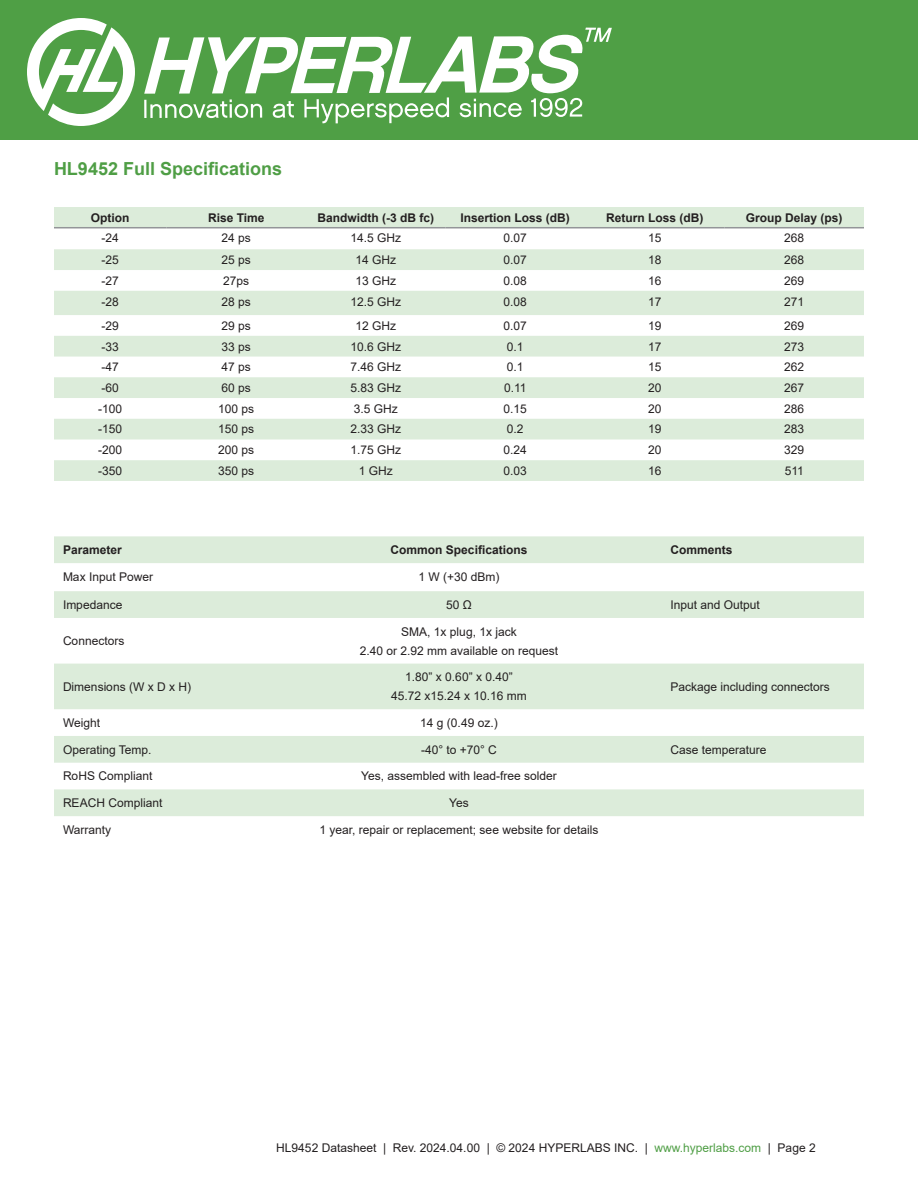
<style>
.page{position:relative;width:918px;height:1188px;background:#fff}
.page>*{position:absolute;margin:0;border:0;box-sizing:border-box;transform-origin:0 0}
.DS_Par_Content{font:700 18px "Arial";color:#4f9e45}
.DS_Par_Specs_Center{font:12px "Arial";color:#231f20}
.DS_Par_Specs{font:12px "Arial";color:#231f20}
.DS_Par_Spec_header{font:700 12px "Arial";color:#231f20}
.DS_Par_Specs_Center-2{font:700 12px "Arial";color:#231f20}
.DS_Par_Specs-2{font:700 12px "Arial";color:#231f20}
.s1{color:#4f9e45}
</style>
<div class="page">
<div style="left:0;top:0;width:918px;height:140px;background:#4f9f45"></div>
<svg style="left:27px;top:18px;width:108px;height:108px"></svg>
<svg style="left:144px;top:28px;width:468px;height:96px"></svg>
<svg style="left:54px;top:536px;width:810px;height:280px;fill:#dcecda"></svg>
<svg style="left:54px;top:207px;width:810px;height:274px;fill:#dcecda"></svg>
<hr style="left:54px;top:227px;width:112px;height:1px;background:#939598">
<hr style="left:166px;top:227px;width:140px;height:1px;background:#939598">
<hr style="left:306px;top:227px;width:140px;height:1px;background:#939598">
<hr style="left:446px;top:227px;width:139px;height:1px;background:#939598">
<hr style="left:585px;top:227px;width:139px;height:1px;background:#939598">
<hr style="left:724px;top:227px;width:140px;height:1px;background:#939598">
<p class="DS_Par_Content" style="left:54px;top:156px;width:230px">HL9452 Full Specifications</p>
<p class="DS_Par_Spec_header" style="left:91px;top:209px;width:40px">Option</p>
<p class="DS_Par_Spec_header" style="left:208px;top:209px;width:58px">Rise Time</p>
<p class="DS_Par_Spec_header" style="left:317px;top:209px;width:118px">Bandwidth (-3 dB fc)</p>
<p class="DS_Par_Spec_header" style="left:461px;top:209px;width:111px">Insertion Loss (dB)</p>
<p class="DS_Par_Spec_header" style="left:606px;top:209px;width:99px">Return Loss (dB)</p>
<p class="DS_Par_Spec_header" style="left:746px;top:209px;width:98px">Group Delay (ps)</p>
<p class="DS_Par_Specs_Center" style="left:102px;top:230px;width:19px">-24</p>
<p class="DS_Par_Specs_Center" style="left:222px;top:230px;width:31px">24 ps</p>
<p class="DS_Par_Specs_Center" style="left:350px;top:230px;width:52px">14.5 GHz</p>
<p class="DS_Par_Specs_Center" style="left:504px;top:230px;width:25px">0.07</p>
<p class="DS_Par_Specs_Center" style="left:648px;top:230px;width:15px">15</p>
<p class="DS_Par_Specs_Center" style="left:784px;top:230px;width:22px">268</p>
<p class="DS_Par_Specs_Center" style="left:102px;top:252px;width:19px">-25</p>
<p class="DS_Par_Specs_Center" style="left:222px;top:252px;width:31px">25 ps</p>
<p class="DS_Par_Specs_Center" style="left:355px;top:252px;width:42px">14 GHz</p>
<p class="DS_Par_Specs_Center" style="left:504px;top:252px;width:25px">0.07</p>
<p class="DS_Par_Specs_Center" style="left:648px;top:252px;width:15px">18</p>
<p class="DS_Par_Specs_Center" style="left:784px;top:252px;width:22px">268</p>
<p class="DS_Par_Specs_Center" style="left:102px;top:272px;width:19px">-27</p>
<p class="DS_Par_Specs_Center" style="left:223px;top:272px;width:28px">27ps</p>
<p class="DS_Par_Specs_Center" style="left:355px;top:272px;width:42px">13 GHz</p>
<p class="DS_Par_Specs_Center" style="left:504px;top:272px;width:25px">0.08</p>
<p class="DS_Par_Specs_Center" style="left:648px;top:272px;width:15px">16</p>
<p class="DS_Par_Specs_Center" style="left:784px;top:272px;width:22px">269</p>
<p class="DS_Par_Specs_Center" style="left:102px;top:293px;width:19px">-28</p>
<p class="DS_Par_Specs_Center" style="left:222px;top:293px;width:31px">28 ps</p>
<p class="DS_Par_Specs_Center" style="left:350px;top:293px;width:52px">12.5 GHz</p>
<p class="DS_Par_Specs_Center" style="left:504px;top:293px;width:25px">0.08</p>
<p class="DS_Par_Specs_Center" style="left:648px;top:293px;width:15px">17</p>
<p class="DS_Par_Specs_Center" style="left:784px;top:293px;width:22px">271</p>
<p class="DS_Par_Specs_Center" style="left:102px;top:317px;width:19px">-29</p>
<p class="DS_Par_Specs_Center" style="left:222px;top:317px;width:31px">29 ps</p>
<p class="DS_Par_Specs_Center" style="left:355px;top:317px;width:42px">12 GHz</p>
<p class="DS_Par_Specs_Center" style="left:504px;top:317px;width:25px">0.07</p>
<p class="DS_Par_Specs_Center" style="left:648px;top:317px;width:15px">19</p>
<p class="DS_Par_Specs_Center" style="left:784px;top:317px;width:22px">269</p>
<p class="DS_Par_Specs_Center" style="left:102px;top:338px;width:19px">-33</p>
<p class="DS_Par_Specs_Center" style="left:222px;top:338px;width:31px">33 ps</p>
<p class="DS_Par_Specs_Center" style="left:350px;top:338px;width:52px">10.6 GHz</p>
<p class="DS_Par_Specs_Center" style="left:507px;top:338px;width:18px">0.1</p>
<p class="DS_Par_Specs_Center" style="left:648px;top:338px;width:15px">17</p>
<p class="DS_Par_Specs_Center" style="left:784px;top:338px;width:22px">273</p>
<p class="DS_Par_Specs_Center" style="left:102px;top:359px;width:19px">-47</p>
<p class="DS_Par_Specs_Center" style="left:222px;top:359px;width:31px">47 ps</p>
<p class="DS_Par_Specs_Center" style="left:350px;top:359px;width:52px">7.46 GHz</p>
<p class="DS_Par_Specs_Center" style="left:507px;top:359px;width:18px">0.1</p>
<p class="DS_Par_Specs_Center" style="left:648px;top:359px;width:15px">15</p>
<p class="DS_Par_Specs_Center" style="left:784px;top:359px;width:22px">262</p>
<p class="DS_Par_Specs_Center" style="left:102px;top:380px;width:19px">-60</p>
<p class="DS_Par_Specs_Center" style="left:222px;top:380px;width:31px">60 ps</p>
<p class="DS_Par_Specs_Center" style="left:350px;top:380px;width:52px">5.83 GHz</p>
<p class="DS_Par_Specs_Center" style="left:504px;top:380px;width:24px">0.11</p>
<p class="DS_Par_Specs_Center" style="left:648px;top:380px;width:15px">20</p>
<p class="DS_Par_Specs_Center" style="left:784px;top:380px;width:22px">267</p>
<p class="DS_Par_Specs_Center" style="left:98px;top:400px;width:26px">-100</p>
<p class="DS_Par_Specs_Center" style="left:218px;top:400px;width:38px">100 ps</p>
<p class="DS_Par_Specs_Center" style="left:354px;top:400px;width:46px">3.5 GHz</p>
<p class="DS_Par_Specs_Center" style="left:504px;top:400px;width:25px">0.15</p>
<p class="DS_Par_Specs_Center" style="left:648px;top:400px;width:15px">20</p>
<p class="DS_Par_Specs_Center" style="left:784px;top:400px;width:22px">286</p>
<p class="DS_Par_Specs_Center" style="left:98px;top:421px;width:26px">-150</p>
<p class="DS_Par_Specs_Center" style="left:218px;top:421px;width:38px">150 ps</p>
<p class="DS_Par_Specs_Center" style="left:350px;top:421px;width:52px">2.33 GHz</p>
<p class="DS_Par_Specs_Center" style="left:507px;top:421px;width:18px">0.2</p>
<p class="DS_Par_Specs_Center" style="left:648px;top:421px;width:15px">19</p>
<p class="DS_Par_Specs_Center" style="left:784px;top:421px;width:22px">283</p>
<p class="DS_Par_Specs_Center" style="left:98px;top:442px;width:26px">-200</p>
<p class="DS_Par_Specs_Center" style="left:218px;top:442px;width:38px">200 ps</p>
<p class="DS_Par_Specs_Center" style="left:350px;top:442px;width:52px">1.75 GHz</p>
<p class="DS_Par_Specs_Center" style="left:504px;top:442px;width:25px">0.24</p>
<p class="DS_Par_Specs_Center" style="left:648px;top:442px;width:15px">20</p>
<p class="DS_Par_Specs_Center" style="left:784px;top:442px;width:22px">329</p>
<p class="DS_Par_Specs_Center" style="left:98px;top:462px;width:26px">-350</p>
<p class="DS_Par_Specs_Center" style="left:218px;top:462px;width:38px">350 ps</p>
<p class="DS_Par_Specs_Center" style="left:359px;top:462px;width:36px">1 GHz</p>
<p class="DS_Par_Specs_Center" style="left:504px;top:462px;width:25px">0.03</p>
<p class="DS_Par_Specs_Center" style="left:648px;top:462px;width:15px">16</p>
<p class="DS_Par_Specs_Center" style="left:785px;top:462px;width:21px">511</p>
<p class="DS_Par_Specs-2" style="left:63px;top:541px;width:60px">Parameter</p>
<p class="DS_Par_Specs_Center-2" style="left:391px;top:541px;width:138px">Common Specifications</p>
<p class="DS_Par_Specs-2" style="left:670px;top:541px;width:64px">Comments</p>
<p class="DS_Par_Specs" style="left:63px;top:568px;width:92px">Max Input Power</p>
<p class="DS_Par_Specs_Center" style="left:418px;top:568px;width:83px">1 W (+30 dBm)</p>
<p class="DS_Par_Specs" style="left:63px;top:596px;width:61px">Impedance</p>
<p class="DS_Par_Specs_Center" style="left:446px;top:596px;width:27px">50 Ω</p>
<p class="DS_Par_Specs" style="left:670px;top:596px;width:91px">Input and Output</p>
<p class="DS_Par_Specs" style="left:63px;top:633px;width:63px">Connectors</p>
<p class="DS_Par_Specs_Center" style="left:401px;top:623px;width:117px">SMA, 1x plug, 1x jack</p>
<p class="DS_Par_Specs_Center" style="left:360px;top:642px;width:200px">2.40 or 2.92 mm available on request</p>
<p class="DS_Par_Specs" style="left:63px;top:678px;width:130px">Dimensions (W x D x H)</p>
<p class="DS_Par_Specs_Center" style="left:405px;top:669px;width:109px">1.80” x 0.60” x 0.40”</p>
<p class="DS_Par_Specs_Center" style="left:391px;top:688px;width:137px">45.72 x15.24 x 10.16 mm</p>
<p class="DS_Par_Specs" style="left:670px;top:678px;width:161px">Package including connectors</p>
<p class="DS_Par_Specs" style="left:63px;top:714px;width:39px">Weight</p>
<p class="DS_Par_Specs_Center" style="left:420px;top:714px;width:79px">14 g (0.49 oz.)</p>
<p class="DS_Par_Specs" style="left:63px;top:741px;width:90px">Operating Temp.</p>
<p class="DS_Par_Specs_Center" style="left:421px;top:741px;width:77px">-40° to +70° C</p>
<p class="DS_Par_Specs" style="left:670px;top:741px;width:98px">Case temperature</p>
<p class="DS_Par_Specs" style="left:63px;top:768px;width:91px">RoHS Compliant</p>
<p class="DS_Par_Specs_Center" style="left:361px;top:768px;width:197px">Yes, assembled with lead-free solder</p>
<p class="DS_Par_Specs" style="left:63px;top:795px;width:101px">REACH Compliant</p>
<p class="DS_Par_Specs_Center" style="left:449px;top:795px;width:21px">Yes</p>
<p class="DS_Par_Specs" style="left:63px;top:821px;width:50px">Warranty</p>
<p class="DS_Par_Specs_Center" style="left:320px;top:821px;width:280px">1 year, repair or replacement; see website for details</p>
<p class="DS_Par_Specs_Center" style="left:276px;top:1139px;width:541px">HL9452 Datasheet | Rev. 2024.04.00 | © 2024 HYPERLABS INC. | <span class="s1">www.hyperlabs.com</span> | Page 2</p>
</div>
